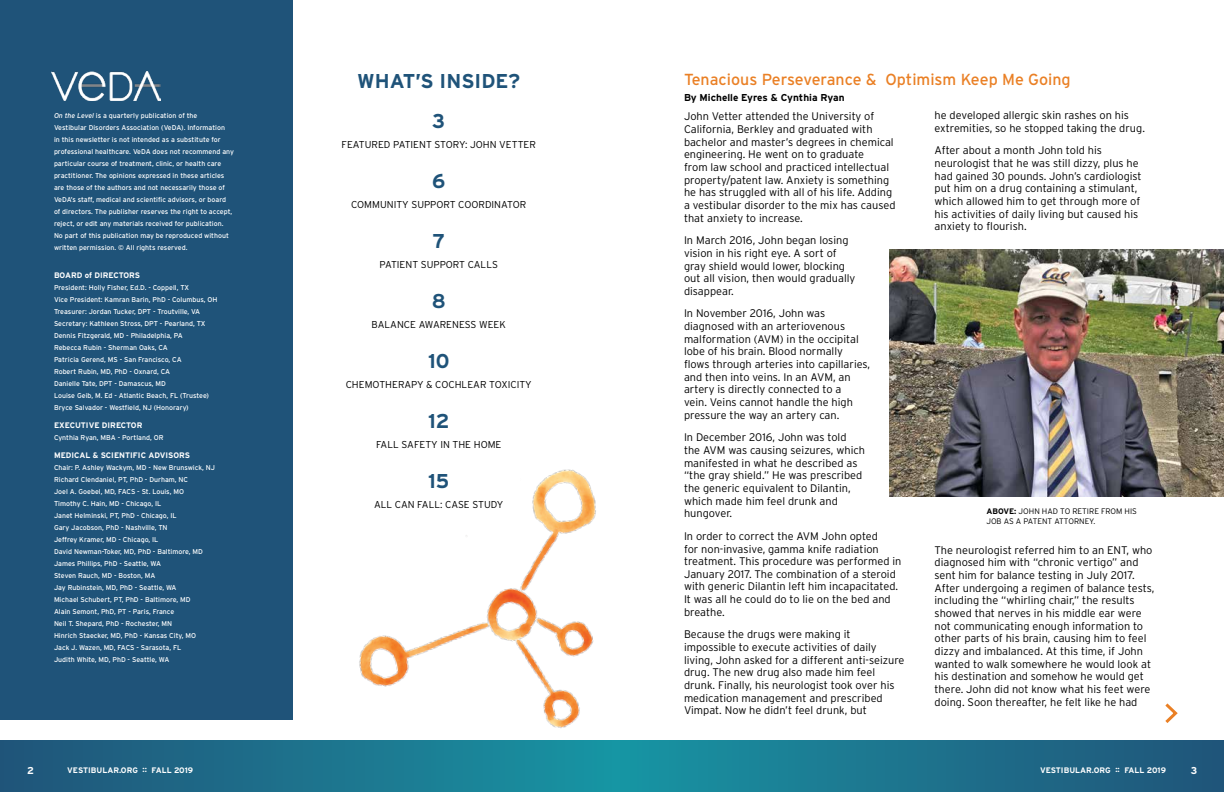
<style>
.page{position:relative;width:1224px;height:792px;background:#fff}
.page>*{position:absolute;margin:0;border:0;box-sizing:border-box;transform-origin:0 0}
.t1{font:700 20px/40px "Interstate";color:#1f5379;text-align:center}
.t2{font:16px "Interstate";color:#ea8025}
.t3{font:300 11px/12.7px "Interstate";color:#000}
.t4{font:300 10px "Interstate";color:#000}
.t5{font:700 10px "Interstate";color:#000}
.t6{font:700 10px "Interstate";color:#fff}
.t7{font:700 8px "Interstate";color:#fff}
.t8{font:300 8px/9.6px "Interstate";color:#000}
.t9{font:7px/12px "Interstate";color:#fff}
.s1{font-style:italic}
.s2{font-weight:700}
</style>
<div class="page">
<div style="left:0;top:740px;width:612px;height:52px;background:linear-gradient(to right,#215378,#1893a2)"></div>
<div style="left:612px;top:740px;width:612px;height:52px;background:linear-gradient(to right,#1894a3,#215379)"></div>
<svg style="left:1165px;top:703px;width:13px;height:20px"></svg>
<div style="left:0;top:0;width:292px;height:720px;background:#1f5379"></div>
<img style="left:51px;top:71px;width:110px;height:30px">
<img style="left:323px;top:469px;width:321px;height:300px">
<img style="left:889px;top:250px;width:335px;height:246px">
<p class="t9" style="left:54px;top:109px;width:181px"><span class="s1">On the Level</span> is a quarterly publication of the<br>Vestibular Disorders Association (VeDA). Information<br>in this newsletter is not intended as a substitute for professional healthcare. VeDA does not recommend any particular course of treatment, clinic, or health care practitioner. The opinions expressed in these articles are those of the authors and not necessarily those of VeDA’s staff, medical and scientific advisors, or board of directors. The publisher reserves the right to accept, reject, or edit any materials received for publication.<br>No part of this publication may be reproduced without written permission. © All rights reserved.</p>
<p class="t7" style="left:54px;top:271px;width:88px">BOARD of DIRECTORS</p>
<p class="t9" style="left:54px;top:281px;width:165px">President: Holly Fisher, Ed.D. - Coppell, TX<br>Vice President: Kamran Barin, PhD - Columbus, OH Treasurer: Jordan Tucker, DPT - Troutville, VA Secretary: Kathleen Stross, DPT - Pearland, TX Dennis Fitzgerald, MD - Philadelphia, PA<br>Rebecca Rubin - Sherman Oaks, CA<br>Patricia Gerend, MS - San Francisco, CA<br>Robert Rubin, MD, PhD - Oxnard, CA<br>Danielle Tate, DPT - Damascus, MD<br>Louise Geib, M. Ed - Atlantic Beach, FL (Trustee)<br>Bryce Salvador - Westfield, NJ (Honorary)</p>
<p class="t7" style="left:54px;top:421px;width:90px">EXECUTIVE DIRECTOR</p>
<p class="t9" style="left:54px;top:431px;width:111px">Cynthia Ryan, MBA - Portland, OR</p>
<p class="t7" style="left:54px;top:451px;width:138px">MEDICAL &amp; SCIENTIFIC ADVISORS</p>
<p class="t9" style="left:54px;top:461px;width:163px">Chair: P. Ashley Wackym, MD - New Brunswick, NJ Richard Clendaniel, PT, PhD - Durham, NC<br>Joel A. Goebel, MD, FACS - St. Louis, MO<br>Timothy C. Hain, MD - Chicago, IL<br>Janet Helminski, PT, PhD - Chicago, IL<br>Gary Jacobson, PhD - Nashville, TN<br>Jeffrey Kramer, MD - Chicago, IL<br>David Newman-Toker, MD, PhD - Baltimore, MD James Phillips, PhD - Seattle, WA<br>Steven Rauch, MD - Boston, MA<br>Jay Rubinstein, MD, PhD - Seattle, WA<br>Michael Schubert, PT, PhD - Baltimore, MD<br>Alain Semont, PhD, PT - Paris, France<br>Neil T. Shepard, PhD - Rochester, MN<br>Hinrich Staecker, MD, PhD - Kansas City, MO<br>Jack J. Wazen, MD, FACS - Sarasota, FL<br>Judith White, MD, PhD - Seattle, WA</p>
<h1 class="t1" style="left:357px;top:61px;width:164px">WHAT’S INSIDE?<br>3</h1>
<p class="t4" style="left:342px;top:139px;width:196px">FEATURED PATIENT STORY: JOHN VETTER</p>
<h1 class="t1" style="left:432px;top:161px;width:15px">6</h1>
<p class="t4" style="left:351px;top:199px;width:177px">COMMUNITY SUPPORT COORDINATOR</p>
<h1 class="t1" style="left:432px;top:221px;width:14px">7</h1>
<p class="t4" style="left:379px;top:259px;width:120px">PATIENT SUPPORT CALLS</p>
<h1 class="t1" style="left:432px;top:281px;width:16px">8</h1>
<p class="t4" style="left:372px;top:319px;width:136px">BALANCE AWARENESS WEEK</p>
<h1 class="t1" style="left:428px;top:341px;width:23px">10</h1>
<p class="t4" style="left:346px;top:379px;width:188px">CHEMOTHERAPY &amp; COCHLEAR TOXICITY</p>
<h1 class="t1" style="left:428px;top:401px;width:23px">12</h1>
<p class="t4" style="left:376px;top:439px;width:127px">FALL SAFETY IN THE HOME</p>
<h1 class="t1" style="left:428px;top:461px;width:23px">15</h1>
<p class="t4" style="left:374px;top:499px;width:131px">ALL CAN FALL: CASE STUDY</p>
<h2 class="t2" style="left:684px;top:71px;width:388px">Tenacious Perseverance &amp; Optimism Keep Me Going</h2>
<p class="t5" style="left:684px;top:92px;width:162px">By Michelle Eyres &amp; Cynthia Ryan</p>
<p class="t3" style="left:684px;top:110px;width:213px">John Vetter attended the University of California, Berkley and graduated with bachelor and master’s degrees in chemical engineering. He went on to graduate<br>from law school and practiced intellectual property/patent law. Anxiety is something he has struggled with all of his life. Adding a vestibular disorder to the mix has caused that anxiety to increase.</p>
<p class="t3" style="left:684px;top:234px;width:173px">In March 2016, John began losing vision in his right eye. A sort of gray shield would lower, blocking out all vision, then would gradually disappear.</p>
<p class="t3" style="left:684px;top:307px;width:188px">In November 2016, John was diagnosed with an arteriovenous malformation (AVM) in the occipital lobe of his brain. Blood normally flows through arteries into capillaries, and then into veins. In an AVM, an artery is directly connected to a<br>vein. Veins cannot handle the high pressure the way an artery can.</p>
<p class="t3" style="left:684px;top:431px;width:183px">In December 2016, John was told the AVM was causing seizures, which manifested in what he described as “the gray shield.” He was prescribed the generic equivalent to Dilantin, which made him feel drunk and hungover.</p>
<p class="t3" style="left:684px;top:530px;width:219px">In order to correct the AVM John opted<br>for non-invasive, gamma knife radiation treatment. This procedure was performed in January 2017. The combination of a steroid with generic Dilantin left him incapacitated.<br>It was all he could do to lie on the bed and breathe.</p>
<p class="t3" style="left:684px;top:628px;width:222px">Because the drugs were making it impossible to execute activities of daily living, John asked for a different anti-seizure drug. The new drug also made him feel drunk. Finally, his neurologist took over his medication management and prescribed Vimpat. Now he didn’t feel drunk, but</p>
<p class="t3" style="left:935px;top:109px;width:212px">he developed allergic skin rashes on his extremities, so he stopped taking the drug.</p>
<p class="t3" style="left:935px;top:144px;width:209px">After about a month John told his neurologist that he was still dizzy, plus he had gained 30 pounds. John’s cardiologist put him on a drug containing a stimulant, which allowed him to get through more of his activities of daily living but caused his anxiety to flourish.</p>
<p class="t8" style="left:986px;top:506px;width:152px"><span class="s2">ABOVE:</span> JOHN HAD TO RETIRE FROM HIS<br>JOB AS A PATENT ATTORNEY.</p>
<p class="t3" style="left:935px;top:543px;width:221px">The neurologist referred him to an ENT, who diagnosed him with “chronic vertigo” and sent him for balance testing in July 2017.<br>After undergoing a regimen of balance tests, including the “whirling chair,” the results showed that nerves in his middle ear were not communicating enough information to other parts of his brain, causing him to feel dizzy and imbalanced. At this time, if John wanted to walk somewhere he would look at his destination and somehow he would get there. John did not know what his feet were doing. Soon thereafter, he felt like he had</p>
<p class="t6" style="left:27px;top:765px;width:8px">2</p>
<p class="t7" style="left:67px;top:766px;width:127px">VESTIBULAR.ORG :: FALL 2019</p>
<p class="t7" style="left:1040px;top:766px;width:127px">VESTIBULAR.ORG :: FALL 2019</p>
<p class="t6" style="left:1191px;top:765px;width:8px">3</p>
</div>
